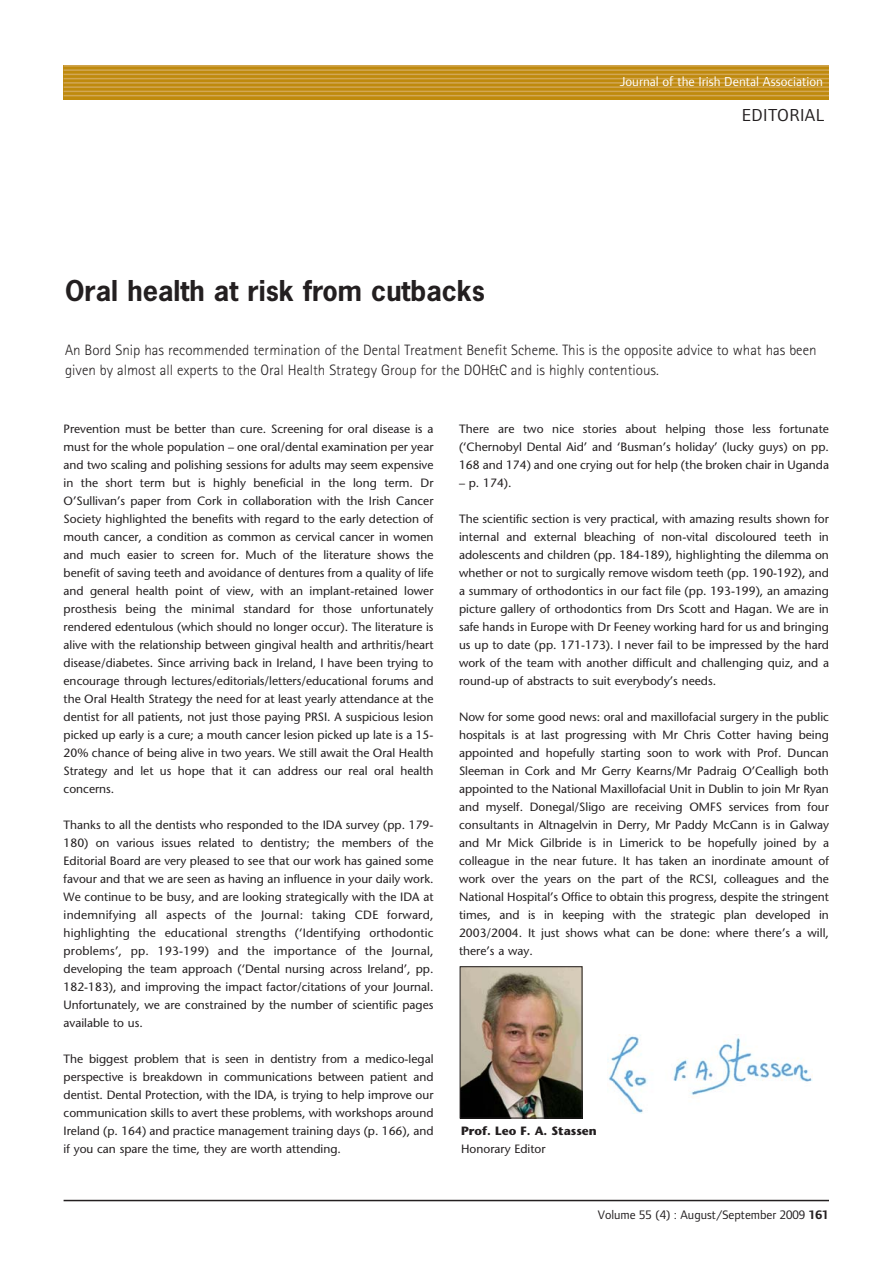
<style>
.page{position:relative;width:893px;height:1263px;background:#fff}
.page>*{position:absolute;margin:0;border:0;box-sizing:border-box;transform-origin:0 0}
.t1{font:700 27px "News Gothic";color:#231f20}
.t2{font:18px "Foundry Form Sans";letter-spacing:.025em;color:#231f20}
.t3{font:300 15px/19.5px "Rotis Sans Serif";color:#231f20}
.t4{font:13.5px "Foundry Form Sans";color:#fff}
.t5{font:12.75px "Foundry Form Sans";color:#231f20}
.t6{font:12px/18px "Stone Sans";color:#231f20;text-align:justify}
.t7{font:700 12px "Stone Sans";color:#231f20}
.s1{font-weight:700}
</style>
<div class="page">
<svg style="left:64px;top:67px;width:765px;height:32px;background:#c08c13"></svg>
<hr style="left:64px;top:95px;width:765px;height:1px;background:#d2a755">
<hr style="left:64px;top:91px;width:765px;height:1px;background:#d2a755">
<hr style="left:64px;top:86px;width:765px;height:2px;background:#d2a755">
<hr style="left:64px;top:82px;width:765px;height:2px;background:#d2a755">
<hr style="left:64px;top:78px;width:765px;height:1px;background:#d2a755">
<hr style="left:64px;top:74px;width:765px;height:1px;background:#d2a755">
<hr style="left:64px;top:69px;width:765px;height:2px;background:#d2a755">
<hr style="left:64px;top:65px;width:765px;height:2px;background:#d2a755">
<img style="left:607px;top:1035px;width:205px;height:78px">
<hr style="left:64px;top:1200px;width:765px;height:1px;background:#231f20">
<img style="left:462px;top:968px;width:118px;height:148px">
<div style="left:460px;top:966px;width:122px;height:152px;border:1px solid #231f20"></div>
<p class="t4" style="left:620px;top:76px;width:205px">Journal of the Irish Dental Association</p>
<h1 class="t1" style="left:65px;top:280px;width:421px">Oral health at risk from cutbacks</h1>
<h2 class="t2" style="left:742px;top:108px;width:84px">EDITORIAL</h2>
<p class="t3" style="left:65px;top:342px;width:753px">An Bord Snip has recommended termination of the Dental Treatment Benefit Scheme. This is the opposite advice to what has been given by almost all experts to the Oral Health Strategy Group for the DOH&amp;C and is highly contentious.</p>
<p class="t6" style="left:64px;top:421px;width:371px">Prevention must be better than cure. Screening for oral disease is a must for the whole population – one oral/dental examination per year and two scaling and polishing sessions for adults may seem expensive in the short term but is highly beneficial in the long term. Dr O’Sullivan’s paper from Cork in collaboration with the Irish Cancer Society highlighted the benefits with regard to the early detection of mouth cancer, a condition as common as cervical cancer in women and much easier to screen for. Much of the literature shows the benefit of saving teeth and avoidance of dentures from a quality of life and general health point of view, with an implant-retained lower prosthesis being the minimal standard for those unfortunately rendered edentulous (which should no longer occur). The literature is alive with the relationship between gingival health and arthritis/heart disease/diabetes. Since arriving back in Ireland, I have been trying to encourage through lectures/editorials/letters/educational forums and the Oral Health Strategy the need for at least yearly attendance at the dentist for all patients, not just those paying PRSI. A suspicious lesion picked up early is a cure; a mouth cancer lesion picked up late is a 15- 20% chance of being alive in two years. We still await the Oral Health Strategy and let us hope that it can address our real oral health concerns.</p>
<p class="t6" style="left:64px;top:817px;width:371px">Thanks to all the dentists who responded to the IDA survey (pp. 179- 180) on various issues related to dentistry; the members of the Editorial Board are very pleased to see that our work has gained some favour and that we are seen as having an influence in your daily work.<br>We continue to be busy, and are looking strategically with the IDA at indemnifying all aspects of the Journal: taking CDE forward, highlighting the educational strengths (‘Identifying orthodontic problems’, pp. 193-199) and the importance of the Journal, developing the team approach (‘Dental nursing across Ireland’, pp.<br>182-183), and improving the impact factor/citations of your Journal.<br>Unfortunately, we are constrained by the number of scientific pages available to us.</p>
<p class="t6" style="left:64px;top:1051px;width:371px">The biggest problem that is seen in dentistry from a medico-legal perspective is breakdown in communications between patient and dentist. Dental Protection, with the IDA, is trying to help improve our communication skills to avert these problems, with workshops around Ireland (p. 164) and practice management training days (p. 166), and if you can spare the time, they are worth attending.</p>
<p class="t6" style="left:459px;top:421px;width:371px">There are two nice stories about helping those less fortunate (‘Chernobyl Dental Aid’ and ‘Busman’s holiday’ (lucky guys) on pp.<br>168 and 174) and one crying out for help (the broken chair in Uganda</p>
<p class="t6" style="left:459px;top:475px;width:54px">– p. 174).</p>
<p class="t6" style="left:459px;top:511px;width:371px">The scientific section is very practical, with amazing results shown for internal and external bleaching of non-vital discoloured teeth in adolescents and children (pp. 184-189), highlighting the dilemma on whether or not to surgically remove wisdom teeth (pp. 190-192), and a summary of orthodontics in our fact file (pp. 193-199), an amazing picture gallery of orthodontics from Drs Scott and Hagan. We are in safe hands in Europe with Dr Feeney working hard for us and bringing us up to date (pp. 171-173). I never fail to be impressed by the hard work of the team with another difficult and challenging quiz, and a round-up of abstracts to suit everybody’s needs.</p>
<p class="t6" style="left:459px;top:709px;width:371px">Now for some good news: oral and maxillofacial surgery in the public hospitals is at last progressing with Mr Chris Cotter having being appointed and hopefully starting soon to work with Prof. Duncan Sleeman in Cork and Mr Gerry Kearns/Mr Padraig O’Cealligh both appointed to the National Maxillofacial Unit in Dublin to join Mr Ryan and myself. Donegal/Sligo are receiving OMFS services from four consultants in Altnagelvin in Derry, Mr Paddy McCann is in Galway and Mr Mick Gilbride is in Limerick to be hopefully joined by a colleague in the near future. It has taken an inordinate amount of work over the years on the part of the RCSI, colleagues and the National Hospital’s Office to obtain this progress, despite the stringent times, and is in keeping with the strategic plan developed in 2003/2004. It just shows what can be done: where there’s a will, there’s a way.</p>
<p class="t7" style="left:461px;top:1127px;width:137px">Prof. Leo F. A. Stassen</p>
<p class="t6" style="left:461px;top:1141px;width:86px">Honorary Editor</p>
<p class="t5" style="left:598px;top:1210px;width:233px">Volume 55 (4) : August/September 2009 <span class="s1">161</span></p>
</div>
